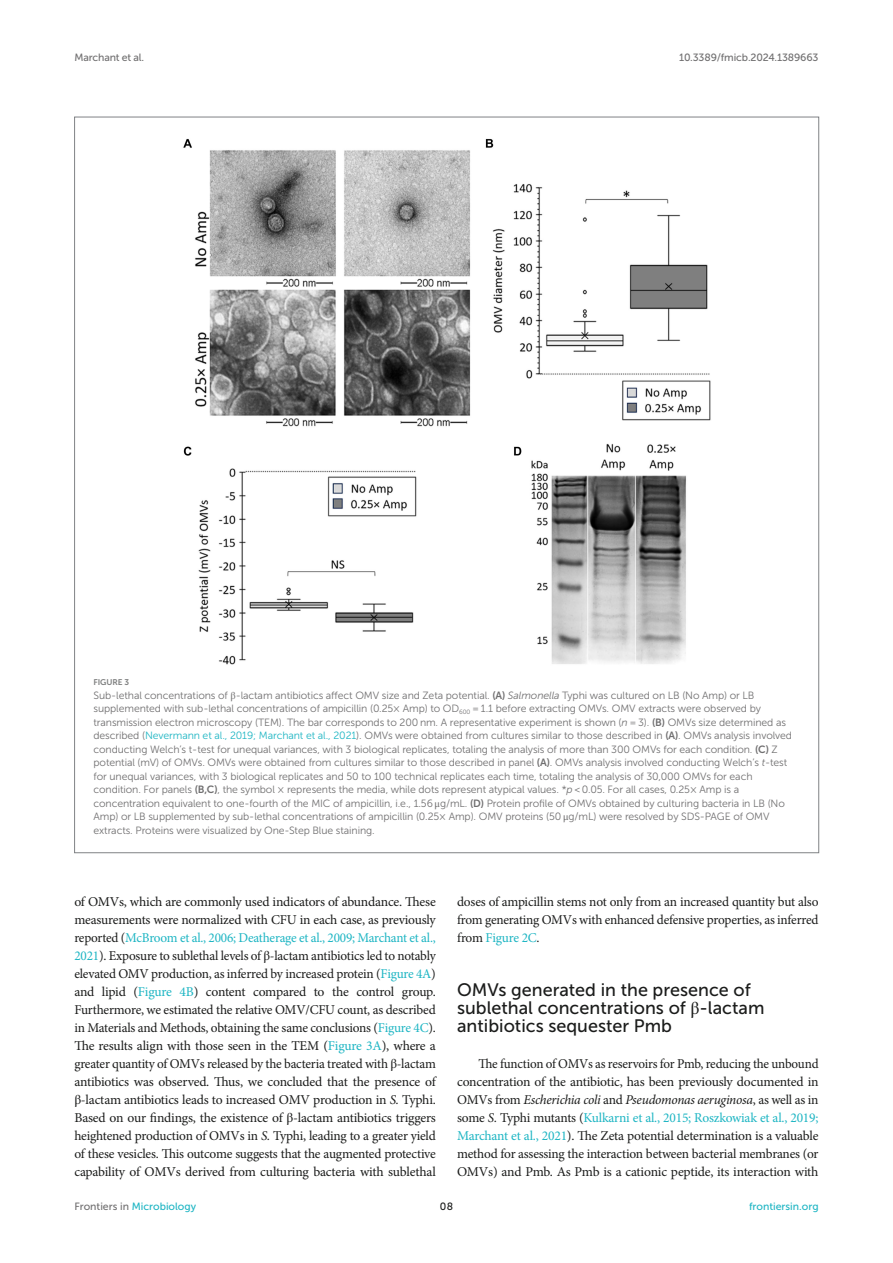
<style>
.page{position:relative;width:893px;height:1263px;background:#fff}
.page>*{position:absolute;margin:0;border:0;box-sizing:border-box;transform-origin:0 0}
.HEAD_2{font:18px/18px "Museo Sans 500";color:#1b1c1b}
.TEXT{font:13.5px/18px "Minion Pro";letter-spacing:-.015em;color:#1b1c1b;text-align:justify}
.TEXT_FLUSH{font:13.5px/18px "Minion Pro";letter-spacing:-.015em;color:#1b1c1b;text-align:justify}
.FIG_LEG{font:10.5px/13.5px "Museo Sans 300";letter-spacing:-.01em;color:#706f70}
.t1{font:10.5px "Museo Sans 500";letter-spacing:-.015em;color:#706f70}
.t2{font:10.5px "Museo Sans 500";color:#1db5c3}
.t3{font:10.5px "Museo Sans 500";color:#1b1c1b}
.FIG_HD{font:8.25px "Museo Sans 700";letter-spacing:-.01em;color:#7e7f7f}
.s1{font-family:"STIX General"}
.s2{font-family:"Museo Sans 700"}
.s3{font-style:italic}
.s4{color:#1db5c3}
.s5{color:#706f70}
</style>
<div class="page">
<img style="left:183px;top:138px;width:528px;height:527px">
<p class="t1" style="left:74px;top:51px;width:71px">Marchant et al.</p>
<p class="t1" style="left:679px;top:51px;width:141px">10.3389/fmicb.2024.1389663</p>
<p class="FIG_HD" style="left:94px;top:678px;width:37px">FIGURE 3</p>
<p class="FIG_LEG" style="left:94px;top:688px;width:700px">Sub-lethal concentrations of <span class="s1">β</span>-lactam antibiotics affect OMV size and Zeta potential. <span class="s2">(A)</span> <span class="s3">Salmonella</span> Typhi was cultured on LB (No Amp) or LB supplemented with sub-lethal concentrations of ampicillin (0.25× Amp) to OD<sub>600</sub> = 1.1 before extracting OMVs. OMV extracts were observed by transmission electron microscopy (TEM). The bar corresponds to 200 nm. A representative experiment is shown (<span class="s3">n</span> = 3). <span class="s2">(B)</span> OMVs size determined as described (<span class="s4">Nevermann et al., 2019; Marchant et al., 2021</span>). OMVs were obtained from cultures similar to those described in <span class="s2">(A)</span>. OMVs analysis involved conducting Welch’s t-test for unequal variances, with 3 biological replicates, totaling the analysis of more than 300 OMVs for each condition. <span class="s2">(C)</span> Z potential (mV) of OMVs. OMVs were obtained from cultures similar to those described in panel <span class="s2">(A)</span>. OMVs analysis involved conducting Welch’s <span class="s3">t</span>-test for unequal variances, with 3 biological replicates and 50 to 100 technical replicates each time, totaling the analysis of 30,000 OMVs for each condition. For panels <span class="s2">(B,C)</span>, the symbol × represents the media, while dots represent atypical values. *<span class="s3">p</span> &lt; 0.05. For all cases, 0.25× Amp is a concentration equivalent to one-fourth of the MIC of ampicillin, i.e., 1.56 <span class="s1">μ</span>g/mL. <span class="s2">(D)</span> Protein profile of OMVs obtained by culturing bacteria in LB (No Amp) or LB supplemented by sub-lethal concentrations of ampicillin (0.25× Amp). OMV proteins (50 <span class="s1">μ</span>g/mL) were resolved by SDS-PAGE of OMV extracts. Proteins were visualized by One-Step Blue staining.</p>
<p class="TEXT" style="left:74px;top:893px;width:363px">of OMVs, which are commonly used indicators of abundance. These measurements were normalized with CFU in each case, as previously reported (<span class="s4">McBroom et al., 2006; Deatherage et al., 2009; Marchant et al., 2021</span>). Exposure to sublethal levels of <span class="s1">β</span>-lactam antibiotics led to notably elevated OMV production, as inferred by increased protein (<span class="s4">Figure 4A</span>) and lipid (<span class="s4">Figure 4B</span>) content compared to the control group.<br>Furthermore, we estimated the relative OMV/CFU count, as described in Materials and Methods, obtaining the same conclusions (<span class="s4">Figure 4C</span>).<br>The results align with those seen in the TEM (<span class="s4">Figure 3A</span>), where a greater quantity of OMVs released by the bacteria treated with <span class="s1">β</span>-lactam antibiotics was observed. Thus, we concluded that the presence of <span class="s1">β</span>-lactam antibiotics leads to increased OMV production in <span class="s3">S.</span> Typhi.<br>Based on our findings, the existence of <span class="s1">β</span>-lactam antibiotics triggers heightened production of OMVs in <span class="s3">S.</span> Typhi, leading to a greater yield of these vesicles. This outcome suggests that the augmented protective capability of OMVs derived from culturing bacteria with sublethal</p>
<p class="TEXT" style="left:457px;top:893px;width:363px">doses of ampicillin stems not only from an increased quantity but also from generating OMVs with enhanced defensive properties, as inferred from <span class="s4">Figure 2C</span>.</p>
<p class="HEAD_2" style="left:457px;top:981px;width:309px">OMVs generated in the presence of sublethal concentrations of <span class="s1">β</span>-lactam antibiotics sequester Pmb</p>
<p class="TEXT_FLUSH" style="left:457px;top:1055px;width:363px;text-indent:21px">The function of OMVs as reservoirs for Pmb, reducing the unbound concentration of the antibiotic, has been previously documented in OMVs from <span class="s3">Escherichia coli</span> and <span class="s3">Pseudomonas aeruginosa</span>, as well as in some <span class="s3">S.</span> Typhi mutants (<span class="s4">Kulkarni et al., 2015; Roszkowiak et al., 2019; Marchant et al., 2021</span>). The Zeta potential determination is a valuable method for assessing the interaction between bacterial membranes (or OMVs) and Pmb. As Pmb is a cationic peptide, its interaction with</p>
<p class="t2" style="left:74px;top:1200px;width:123px"><span class="s5">Frontiers in</span> Microbiology</p>
<p class="t3" style="left:440px;top:1200px;width:15px">08</p>
<p class="t2" style="left:749px;top:1200px;width:71px">frontiersin.org</p>
</div>
